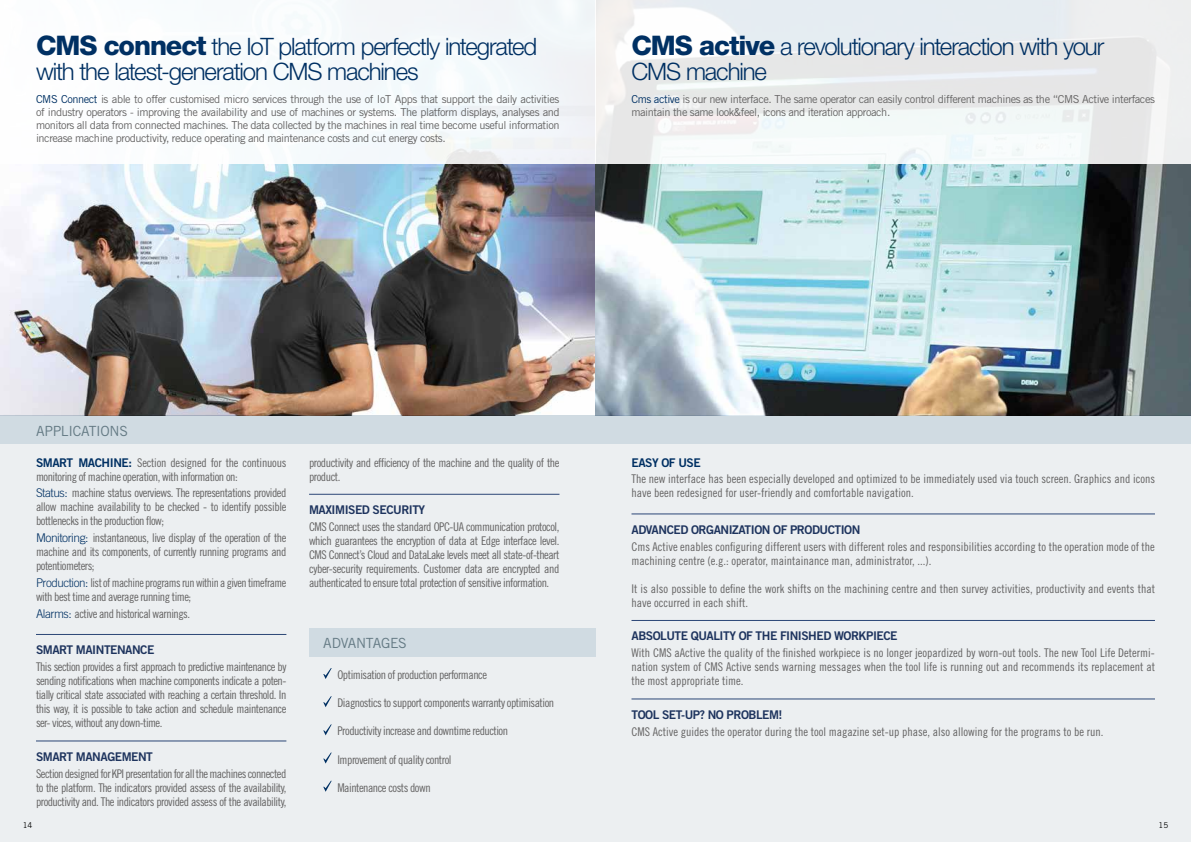
<style>
.page{position:relative;width:1191px;height:842px;background:#fff}
.page>*{position:absolute;margin:0;border:0;box-sizing:border-box;transform-origin:0 0}
.t1{font:300 24px/25px "Helvetica Neue LT Std";letter-spacing:-.045em;color:#003063}
.t2{font:14px "Trade Gothic LT Std";letter-spacing:-.025em;color:#647a84}
.t3{font:12px/14px "Trade Gothic LT Std Cn 18";letter-spacing:-.03em;color:#646363;text-align:justify}
.t4{font:12px/14px "Trade Gothic LT Std Cn 18";color:#646363}
.t5{font:12px "Trade Gothic LT Std Bd 2";letter-spacing:-.04em;color:#1e345e}
.t6{font:12px "Trade Gothic LT Std Bd 2";letter-spacing:-.04em;color:#003063}
.t7{font:11px/13px "Trade Gothic LT Std";letter-spacing:-.04em;color:#646363;text-align:justify}
.t8{font:8px "Trade Gothic LT Std";color:#000}
.s1{font-weight:800;font-size:27px}
.s2{color:#003063}
.s3{font-family:"Trade Gothic LT Std Bd 2";color:#003063}
.s4{font-family:"Trade Gothic LT Std";font-weight:300;color:#003063}
</style>
<div class="page">
<img style="left:0;top:164px;width:1191px;height:251px">
<div style="left:0;top:415px;width:1191px;height:427px;background:#eceff1"></div>
<div style="left:0;top:0;width:595px;height:164px;background:#f7fbfc"></div>
<svg style="left:596px;top:0;width:595px;height:164px"></svg>
<div style="left:0;top:415px;width:1191px;height:29px;background:#d0dbe2"></div>
<div style="left:309px;top:628px;width:286px;height:28px;background:#d0dbe2"></div>
<hr style="left:36px;top:634px;width:250px;height:1px;background:#2f4b7d">
<hr style="left:36px;top:741px;width:250px;height:1px;background:#2f4b7d">
<hr style="left:631px;top:514px;width:524px;height:1px;background:#2f4b7d">
<hr style="left:631px;top:620px;width:524px;height:1px;background:#2f4b7d">
<hr style="left:631px;top:699px;width:524px;height:1px;background:#2f4b7d">
<hr style="left:309px;top:494px;width:250px;height:1px;background:#2f4b7d">
<svg style="left:323px;top:668px;width:9px;height:11px"></svg>
<svg style="left:323px;top:696px;width:9px;height:11px"></svg>
<svg style="left:323px;top:724px;width:9px;height:11px"></svg>
<svg style="left:323px;top:752px;width:9px;height:11px"></svg>
<svg style="left:323px;top:781px;width:9px;height:11px"></svg>
<h1 class="t1" style="left:36px;top:34px;width:503px"><span class="s1">CMS connect</span> the IoT platform perfectly integrated with the latest-generation CMS machines</h1>
<p class="t7" style="left:36px;top:93px;width:525px"><span class="s2">CMS Connect</span> is able to offer customised micro services through the use of IoT Apps that support the daily activities of industry operators - improving the availability and use of machines or systems. The platform displays, analyses and monitors all data from connected machines. The data collected by the machines in real time become useful information increase machine productivity, reduce operating and maintenance costs and cut energy costs.</p>
<h1 class="t1" style="left:631px;top:34px;width:474px"><span class="s1">CMS active</span> a revolutionary interaction with your<br>CMS machine</h1>
<p class="t7" style="left:631px;top:93px;width:525px"><span class="s2">Cms active</span> is our new interface. The same operator can easily control different machines as the “CMS Active interfaces maintain the same look&amp;feel, icons and iteration approach.</p>
<p class="t2" style="left:36px;top:422px;width:93px">APPLICATIONS</p>
<p class="t3" style="left:36px;top:455px;width:252px"><span class="s3">SMART MACHINE:</span> Section designed for the continuous monitoring of machine operation, with information on:</p>
<p class="t3" style="left:36px;top:486px;width:252px"><span class="s4">Status:</span> machine status overviews. The representations provided allow machine availability to be checked - to identify possible bottlenecks in the production flow;</p>
<p class="t3" style="left:36px;top:531px;width:252px"><span class="s4">Monitoring:</span> instantaneous, live display of the operation of the machine and its components, of currently running programs and potentiometers;</p>
<p class="t3" style="left:36px;top:576px;width:252px"><span class="s4">Production:</span> list of machine programs run within a given timeframe with best time and average running time;</p>
<p class="t3" style="left:36px;top:606px;width:156px"><span class="s4">Alarms:</span> active and historical warnings.</p>
<p class="t5" style="left:36px;top:643px;width:120px">SMART MAINTENANCE</p>
<p class="t3" style="left:36px;top:660px;width:252px">This section provides a first approach to predictive maintenance by sending notifications when machine components indicate a poten&shy;tially critical state associated with reaching a certain threshold. In this way, it is possible to take action and schedule maintenance ser- vices, without any down-time.</p>
<p class="t5" style="left:36px;top:749px;width:118px">SMART MANAGEMENT</p>
<p class="t3" style="left:36px;top:766px;width:252px">Section designed for KPI presentation for all the machines connected to the platform. The indicators provided assess of the availability, productivity and. The indicators provided assess of the availability,</p>
<p class="t3" style="left:309px;top:455px;width:252px">productivity and efficiency of the machine and the quality of the product.</p>
<p class="t5" style="left:309px;top:502px;width:118px">MAXIMISED SECURITY</p>
<p class="t3" style="left:309px;top:520px;width:252px">CMS Connect uses the standard OPC-UA communication protocol, which guarantees the encryption of data at Edge interface level.<br>CMS Connect’s Cloud and DataLake levels meet all state-of-theart cyber-security requirements. Customer data are encrypted and authenticated to ensure total protection of sensitive information.</p>
<p class="t2" style="left:323px;top:635px;width:85px">ADVANTAGES</p>
<p class="t3" style="left:337px;top:668px;width:151px">Optimisation of production performance</p>
<p class="t3" style="left:337px;top:696px;width:218px">Diagnostics to support components warranty optimisation</p>
<p class="t3" style="left:337px;top:724px;width:172px">Productivity increase and downtime reduction</p>
<p class="t3" style="left:337px;top:752px;width:116px">Improvement of quality control</p>
<p class="t3" style="left:337px;top:780px;width:95px">Maintenance costs down</p>
<p class="t6" style="left:631px;top:455px;width:71px">EASY OF USE</p>
<p class="t4" style="left:631px;top:472px;width:525px">The new interface has been especially developed and optimized to be immediately used via touch screen. Graphics and icons have been redesigned for user-friendly and comfortable navigation.</p>
<p class="t5" style="left:631px;top:522px;width:230px">ADVANCED ORGANIZATION OF PRODUCTION</p>
<p class="t4" style="left:631px;top:539px;width:525px">Cms Active enables configuring different users with different roles and responsibilities according to the operation mode of the machining centre (e.g.: operator, maintainance man, administrator, ...).</p>
<p class="t4" style="left:631px;top:581px;width:525px">It is also possible to define the work shifts on the machining centre and then survey activities, productivity and events that have occurred in each shift.</p>
<p class="t5" style="left:631px;top:629px;width:267px">ABSOLUTE QUALITY OF THE FINISHED WORKPIECE</p>
<p class="t3" style="left:631px;top:646px;width:525px">With CMS aActive the quality of the finished workpiece is no longer jeopardized by worn-out tools. The new Tool Life Determi&shy;nation system of CMS Active sends warning messages when the tool life is running out and recommends its replacement at the most appropriate time.</p>
<p class="t5" style="left:631px;top:707px;width:153px">TOOL SET-UP? NO PROBLEM!</p>
<p class="t4" style="left:631px;top:724px;width:473px">CMS Active guides the operator during the tool magazine set-up phase, also allowing for the programs to be run.</p>
<p class="t8" style="left:23px;top:820px;width:11px">14</p>
<p class="t8" style="left:1158px;top:820px;width:11px">15</p>
</div>
